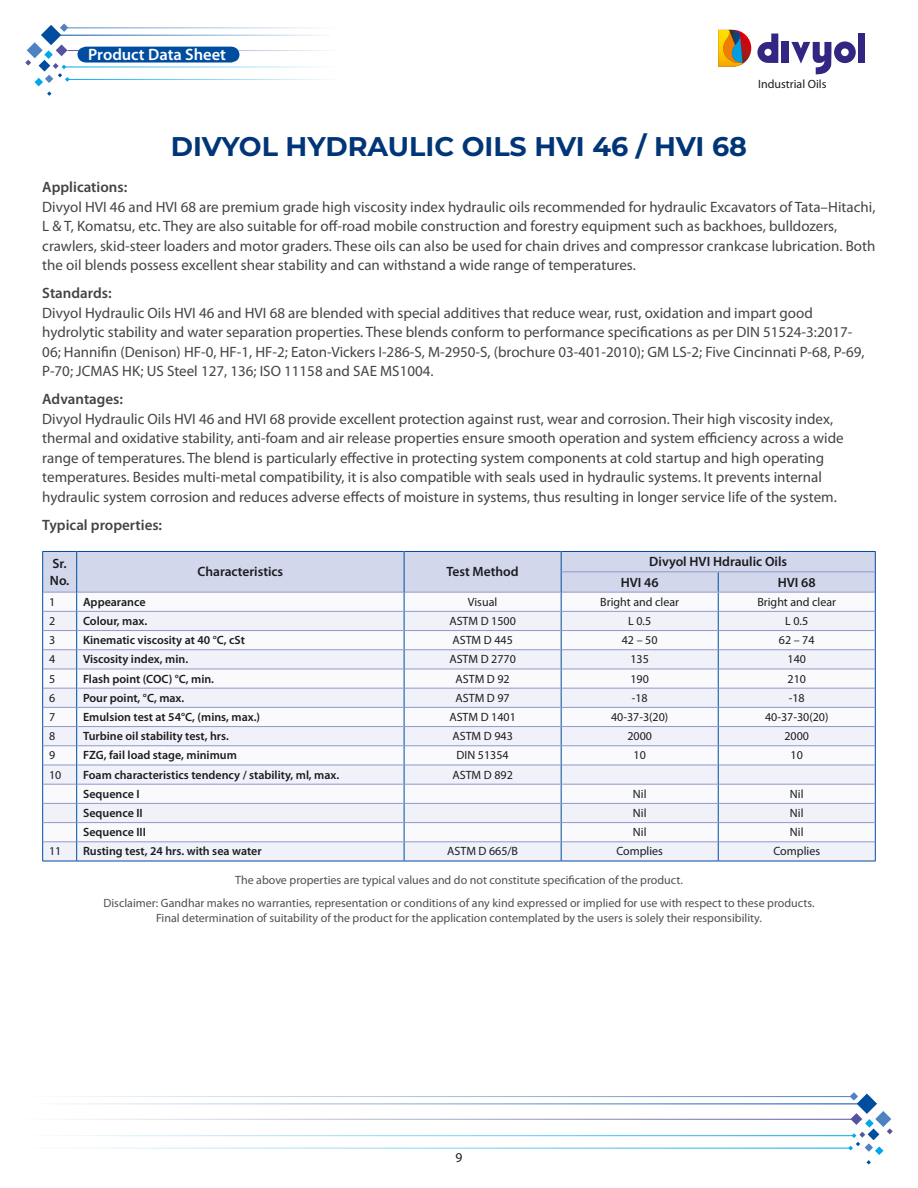
<style>
.page{position:relative;width:918px;height:1188px;background:#fff}
.page>*{position:absolute;margin:0;border:0;box-sizing:border-box;transform-origin:0 0}
.t1{font:700 27px "Montserrat";color:#003577}
.t2{font:600 16.5px "Myriad Pro";color:#fff}
.t3{font:15px/19.5px "Myriad Pro";color:#464347}
.t4{font:600 15px "Myriad Pro";color:#464347}
.t5{font:600 13.5px/16.2px "Myriad Pro";color:#1b1c20}
.t6{font:13.5px "Myriad Pro";color:#1b1c20}
.t7{font:12px/23px "Myriad Pro";color:#504f52;text-align:center}
.t8{font:600 12px "Myriad Pro";color:#1b1c20}
.t9{font:12px "Myriad Pro";color:#1b1c20}
</style>
<div class="page">
<svg style="left:25px;top:23px;width:45px;height:73px"></svg>
<hr style="left:68px;top:28px;width:271px;height:1px;background:#4e82c3">
<hr style="left:68px;top:50px;width:270px;height:1px;background:#5552a0">
<hr style="left:69px;top:79px;width:270px;height:1px;background:#00a6eb">
<hr style="left:66px;top:67px;width:271px;height:1px;background:#00a6eb">
<hr style="left:60px;top:35px;width:271px;height:1px;background:#004d9f">
<svg style="left:848px;top:1092px;width:45px;height:73px"></svg>
<hr style="left:21px;top:1096px;width:831px;height:1px;background:#4e82c3">
<hr style="left:22px;top:1119px;width:831px;height:1px;background:#5552a0">
<hr style="left:19px;top:1148px;width:831px;height:1px;background:#00a6eb">
<hr style="left:25px;top:1135px;width:829px;height:1px;background:#00a6eb">
<hr style="left:44px;top:1104px;width:814px;height:1px;background:#004d9f">
<svg style="left:718px;top:30px;width:33px;height:37px"></svg>
<div style="left:782px;top:42px;width:7px;height:21px;background:#312783"></div>
<div style="left:858px;top:34px;width:7px;height:29px;background:#312783"></div>
<svg style="left:757px;top:34px;width:21px;height:29px"></svg>
<svg style="left:791px;top:41px;width:65px;height:34px"></svg>
<svg style="left:77px;top:47px;width:162px;height:16px;background:#0c55a3"></svg>
<hr style="left:43px;top:861px;width:33px;height:1px;background:#004d9f">
<hr style="left:77px;top:861px;width:327px;height:1px;background:#004d9f">
<hr style="left:404px;top:861px;width:157px;height:1px;background:#004d9f">
<hr style="left:562px;top:861px;width:156px;height:1px;background:#004d9f">
<hr style="left:719px;top:861px;width:156px;height:1px;background:#004d9f">
<svg style="left:42px;top:551px;width:834px;height:310px"></svg>
<hr style="left:562px;top:571px;width:156px;height:1px;background:#8d99cd">
<hr style="left:718px;top:571px;width:157px;height:1px;background:#8d99cd">
<hr style="left:562px;top:592px;width:156px;height:1px;background:#8d99cd">
<hr style="left:718px;top:592px;width:157px;height:1px;background:#8d99cd">
<p class="t2" style="left:88px;top:44px;width:139px">Product Data Sheet</p>
<p class="t9" style="left:758px;top:76px;width:70px">Industrial Oils</p>
<h1 class="t1" style="left:171px;top:127px;width:578px">DIVYOL HYDRAULIC OILS HVI 46 / HVI 68</h1>
<p class="t4" style="left:42px;top:178px;width:86px">Applications:</p>
<p class="t3" style="left:42px;top:197px;width:835px">Divyol HVI 46 and HVI 68 are premium grade high viscosity index hydraulic oils recommended for hydraulic Excavators of Tata–Hitachi, L &amp; T, Komatsu, etc. They are also suitable for off-road mobile construction and forestry equipment such as backhoes, bulldozers, crawlers, skid-steer loaders and motor graders. These oils can also be used for chain drives and compressor crankcase lubrication. Both the oil blends possess excellent shear stability and can withstand a wide range of temperatures.</p>
<p class="t4" style="left:42px;top:284px;width:71px">Standards:</p>
<p class="t3" style="left:42px;top:303px;width:824px">Divyol Hydraulic Oils HVI 46 and HVI 68 are blended with special additives that reduce wear, rust, oxidation and impart good hydrolytic stability and water separation properties. These blends conform to performance specifications as per DIN 51524-3:2017- 06; Hannifin (Denison) HF-0, HF-1, HF-2; Eaton-Vickers I-286-S, M-2950-S, (brochure 03-401-2010); GM LS-2; Five Cincinnati P-68, P-69, P-70; JCMAS HK; US Steel 127, 136; ISO 11158 and SAE MS1004.</p>
<p class="t4" style="left:42px;top:390px;width:82px">Advantages:</p>
<p class="t3" style="left:42px;top:409px;width:803px">Divyol Hydraulic Oils HVI 46 and HVI 68 provide excellent protection against rust, wear and corrosion. Their high viscosity index, thermal and oxidative stability, anti-foam and air release properties ensure smooth operation and system efficiency across a wide range of temperatures. The blend is particularly effective in protecting system components at cold startup and high operating temperatures. Besides multi-metal compatibility, it is also compatible with seals used in hydraulic systems. It prevents internal hydraulic system corrosion and reduces adverse effects of moisture in systems, thus resulting in longer service life of the system.</p>
<p class="t4" style="left:42px;top:515px;width:121px">Typical properties:</p>
<p class="t5" style="left:50px;top:555px;width:21px">Sr.<br>No.</p>
<p class="t5" style="left:198px;top:563px;width:87px">Characteristics</p>
<p class="t5" style="left:446px;top:563px;width:74px">Test Method</p>
<p class="t5" style="left:621px;top:551px;width:168px;line-height:20.4px;text-indent:29px">Divyol HVI Hdraulic Oils<br>HVI 46</p>
<p class="t5" style="left:778px;top:574px;width:40px">HVI 68</p>
<p class="t9" style="left:49px;top:594px;width:8px">1</p>
<p class="t8" style="left:83px;top:594px;width:64px">Appearance</p>
<p class="t9" style="left:468px;top:594px;width:31px">Visual</p>
<p class="t9" style="left:600px;top:594px;width:80px">Bright and clear</p>
<p class="t9" style="left:757px;top:594px;width:80px">Bright and clear</p>
<p class="t9" style="left:49px;top:614px;width:8px">2</p>
<p class="t8" style="left:83px;top:613px;width:66px">Colour, max.</p>
<p class="t9" style="left:449px;top:614px;width:68px">ASTM D 1500</p>
<p class="t9" style="left:628px;top:614px;width:25px">L 0.5</p>
<p class="t9" style="left:785px;top:614px;width:25px">L 0.5</p>
<p class="t9" style="left:49px;top:633px;width:8px">3</p>
<p class="t8" style="left:83px;top:633px;width:163px">Kinematic viscosity at 40 °C, cSt</p>
<p class="t9" style="left:452px;top:633px;width:62px">ASTM D 445</p>
<p class="t9" style="left:622px;top:633px;width:37px">42 – 50</p>
<p class="t9" style="left:779px;top:633px;width:37px">62 – 74</p>
<p class="t9" style="left:49px;top:652px;width:8px">4</p>
<p class="t8" style="left:83px;top:652px;width:107px">Viscosity index, min.</p>
<p class="t9" style="left:449px;top:652px;width:68px">ASTM D 2770</p>
<p class="t9" style="left:630px;top:652px;width:20px">135</p>
<p class="t9" style="left:788px;top:652px;width:20px">140</p>
<p class="t9" style="left:49px;top:671px;width:8px">5</p>
<p class="t8" style="left:83px;top:671px;width:133px">Flash point (COC) °C, min.</p>
<p class="t9" style="left:455px;top:671px;width:56px">ASTM D 92</p>
<p class="t9" style="left:630px;top:671px;width:20px">190</p>
<p class="t9" style="left:788px;top:671px;width:20px">210</p>
<p class="t9" style="left:49px;top:690px;width:8px">6</p>
<p class="t8" style="left:83px;top:690px;width:103px">Pour point, °C, max.</p>
<p class="t9" style="left:455px;top:690px;width:56px">ASTM D 97</p>
<p class="t9" style="left:632px;top:690px;width:17px">-18</p>
<p class="t9" style="left:789px;top:690px;width:17px">-18</p>
<p class="t9" style="left:49px;top:710px;width:8px">7</p>
<p class="t8" style="left:83px;top:709px;width:179px">Emulsion test at 54°C, (mins, max.)</p>
<p class="t9" style="left:449px;top:710px;width:68px">ASTM D 1401</p>
<p class="t9" style="left:611px;top:710px;width:59px">40-37-3(20)</p>
<p class="t9" style="left:765px;top:710px;width:65px">40-37-30(20)</p>
<p class="t9" style="left:49px;top:729px;width:8px">8</p>
<p class="t8" style="left:83px;top:729px;width:147px">Turbine oil stability test, hrs.</p>
<p class="t9" style="left:452px;top:729px;width:62px">ASTM D 943</p>
<p class="t9" style="left:627px;top:729px;width:26px">2000</p>
<p class="t9" style="left:784px;top:729px;width:26px">2000</p>
<p class="t9" style="left:49px;top:748px;width:8px">9</p>
<p class="t8" style="left:83px;top:748px;width:155px">FZG, fail load stage, minimum</p>
<p class="t9" style="left:457px;top:748px;width:54px">DIN 51354</p>
<p class="t9" style="left:634px;top:748px;width:14px">10</p>
<p class="t9" style="left:791px;top:748px;width:14px">10</p>
<p class="t9" style="left:49px;top:767px;width:14px">10</p>
<p class="t8" style="left:83px;top:767px;width:258px">Foam characteristics tendency / stability, ml, max.</p>
<p class="t9" style="left:452px;top:767px;width:62px">ASTM D 892</p>
<p class="t8" style="left:83px;top:786px;width:58px">Sequence I</p>
<p class="t9" style="left:633px;top:786px;width:15px">Nil</p>
<p class="t9" style="left:790px;top:786px;width:15px">Nil</p>
<p class="t8" style="left:83px;top:805px;width:61px">Sequence II</p>
<p class="t9" style="left:633px;top:806px;width:15px">Nil</p>
<p class="t9" style="left:790px;top:806px;width:15px">Nil</p>
<p class="t8" style="left:83px;top:825px;width:64px">Sequence III</p>
<p class="t9" style="left:633px;top:825px;width:15px">Nil</p>
<p class="t9" style="left:790px;top:825px;width:15px">Nil</p>
<p class="t9" style="left:49px;top:844px;width:14px">11</p>
<p class="t8" style="left:83px;top:844px;width:180px">Rusting test, 24 hrs. with sea water</p>
<p class="t9" style="left:447px;top:844px;width:73px">ASTM D 665/B</p>
<p class="t9" style="left:616px;top:844px;width:48px">Complies</p>
<p class="t9" style="left:773px;top:844px;width:48px">Complies</p>
<p class="t7" style="left:104px;top:869px;width:712px">The above properties are typical values and do not constitute specification of the product.<br>Disclaimer: Gandhar makes no warranties, representation or conditions of any kind expressed or implied for use with respect to these products.</p>
<p class="t7" style="left:156px;top:906px;width:607px">Final determination of suitability of the product for the application contemplated by the users is solely their responsibility.</p>
<p class="t6" style="left:456px;top:1150px;width:8px">9</p>
</div>
